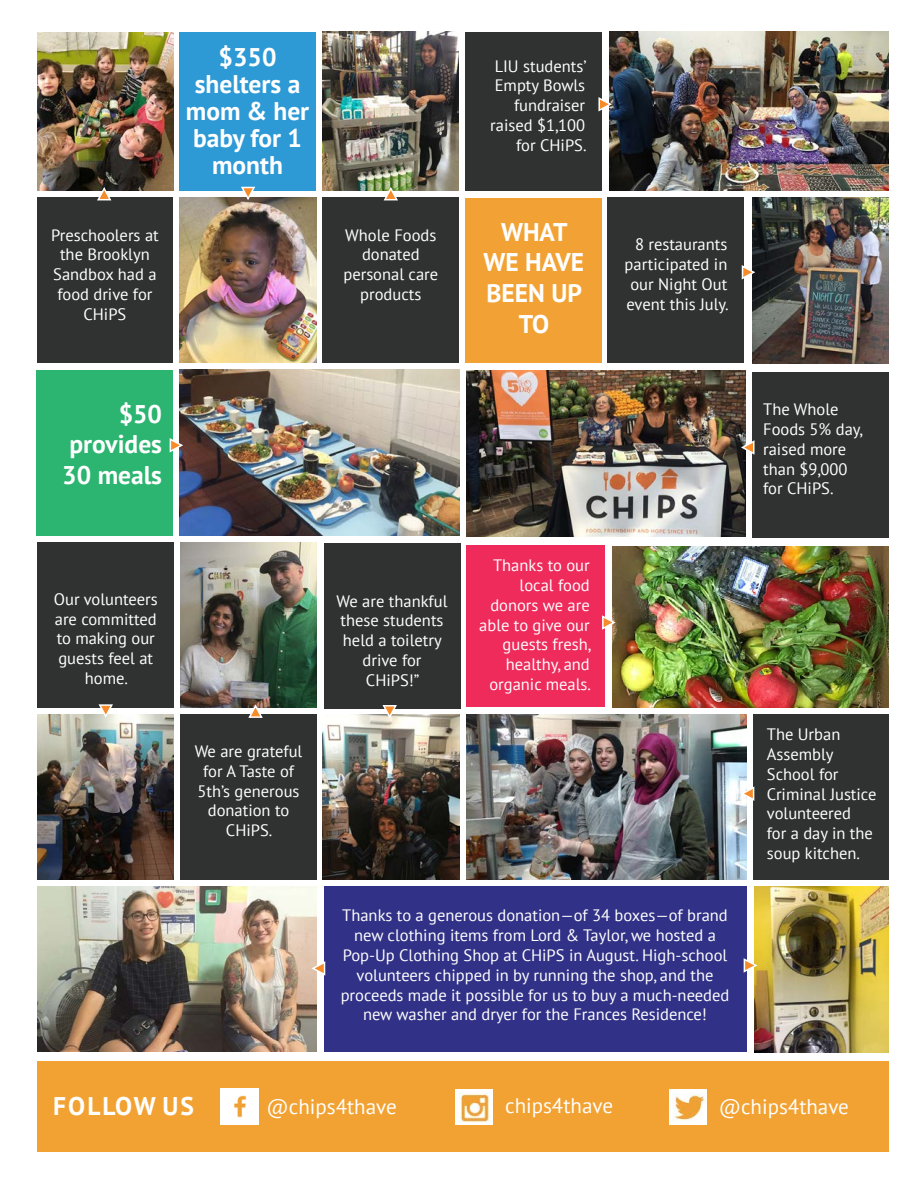
<style>
.page{position:relative;width:918px;height:1188px;background:#fff}
.page>*{position:absolute;margin:0;border:0;box-sizing:border-box;transform-origin:0 0}
.t1{font:700 25.5px/30.6px "PT Sans";color:#fff;text-align:center}
.t2{font:700 25.5px "PT Sans";letter-spacing:.08em;color:#fff}
.t3{font:21px "PT Sans";color:#fff}
.t4{font:16.5px/19.8px "PT Sans";color:#fff;text-align:center}
</style>
<div class="page">
<div style="left:324px;top:544px;width:136px;height:165px;background:#303232"></div>
<div style="left:752px;top:372px;width:137px;height:166px;background:#303232"></div>
<div style="left:323px;top:198px;width:136px;height:165px;background:#303232"></div>
<div style="left:180px;top:32px;width:136px;height:158px;background:#2d99d5"></div>
<div style="left:608px;top:198px;width:136px;height:165px;background:#303232"></div>
<div style="left:38px;top:542px;width:136px;height:165px;background:#303232"></div>
<div style="left:753px;top:714px;width:136px;height:165px;background:#303232"></div>
<div style="left:466px;top:545px;width:139px;height:162px;background:#ee2b5b"></div>
<div style="left:180px;top:714px;width:137px;height:165px;background:#303232"></div>
<div style="left:37px;top:370px;width:136px;height:165px;background:#2cb570"></div>
<div style="left:466px;top:32px;width:136px;height:158px;background:#303232"></div>
<img style="left:37px;top:32px;width:136px;height:158px">
<img style="left:323px;top:32px;width:135px;height:158px">
<img style="left:466px;top:371px;width:279px;height:165px">
<img style="left:609px;top:32px;width:280px;height:158px">
<img style="left:180px;top:542px;width:137px;height:165px">
<img style="left:180px;top:370px;width:279px;height:165px">
<img style="left:37px;top:714px;width:137px;height:165px">
<div style="left:37px;top:198px;width:136px;height:165px;background:#303232"></div>
<img style="left:180px;top:198px;width:136px;height:165px">
<img style="left:752px;top:198px;width:137px;height:165px">
<img style="left:466px;top:714px;width:280px;height:165px">
<svg style="left:240px;top:186px;width:17px;height:15px"></svg>
<svg style="left:598px;top:96px;width:14px;height:17px"></svg>
<svg style="left:741px;top:439px;width:14px;height:17px"></svg>
<svg style="left:169px;top:437px;width:15px;height:17px"></svg>
<svg style="left:96px;top:186px;width:17px;height:15px"></svg>
<svg style="left:382px;top:186px;width:17px;height:15px"></svg>
<svg style="left:247px;top:704px;width:17px;height:14px"></svg>
<svg style="left:741px;top:264px;width:15px;height:17px"></svg>
<svg style="left:97px;top:704px;width:17px;height:14px"></svg>
<svg style="left:740px;top:785px;width:15px;height:17px"></svg>
<div style="left:466px;top:198px;width:136px;height:164px;background:#f2a234"></div>
<img style="left:38px;top:886px;width:279px;height:166px">
<img style="left:754px;top:887px;width:135px;height:165px">
<div style="left:324px;top:886px;width:422px;height:166px;background:#313187"></div>
<svg style="left:311px;top:960px;width:15px;height:17px"></svg>
<svg style="left:743px;top:957px;width:15px;height:17px"></svg>
<div style="left:37px;top:1061px;width:852px;height:91px;background:#f2a232"></div>
<img style="left:221px;top:1088px;width:37px;height:36px">
<img style="left:455px;top:1089px;width:37px;height:36px">
<img style="left:670px;top:1089px;width:37px;height:36px">
<img style="left:612px;top:547px;width:277px;height:160px">
<img style="left:322px;top:714px;width:138px;height:165px">
<svg style="left:602px;top:614px;width:14px;height:17px"></svg>
<svg style="left:381px;top:705px;width:17px;height:14px"></svg>
<p class="t1" style="left:219px;top:41px;width:59px">$350</p>
<p class="t1" style="left:186px;top:70px;width:125px;line-height:27px">shelters a mom &amp; her baby for 1 month</p>
<p class="t4" style="left:490px;top:56px;width:98px;text-align:right">LIU students’<br>Empty Bowls fundraiser raised $1,100 for CHiPS.</p>
<p class="t4" style="left:51px;top:225px;width:109px">Preschoolers at the Brooklyn<br>Sandbox had a food drive for<br>CHiPS</p>
<p class="t1" style="left:483px;top:216px;width:102px">WHAT<br>WE HAVE<br>BEEN UP<br>TO</p>
<p class="t4" style="left:343px;top:225px;width:96px">Whole Foods donated personal care products</p>
<p class="t1" style="left:62px;top:398px;width:101px;text-align:justify;text-indent:56px">$50 provides 30 meals</p>
<p class="t4" style="left:54px;top:589px;width:105px">Our volunteers are committed to making our guests feel at home.</p>
<p class="t4" style="left:195px;top:741px;width:109px">We are grateful for A Taste of<br>5th’s generous donation to<br>CHiPS.</p>
<p class="t4" style="left:337px;top:590px;width:113px">We are thankful these students held a toiletry drive for<br>CHiPS!”</p>
<p class="t4" style="left:493px;top:555px;width:98px">Thanks to our</p>
<p class="t4" style="left:479px;top:575px;width:113px;text-align:right">local food donors we are able to give our guests fresh, healthy, and organic meals.</p>
<p class="t4" style="left:625px;top:234px;width:106px">8 restaurants participated in our Night Out event this July.</p>
<p class="t4" style="left:341px;top:905px;width:390px">Thanks to a generous donation—of 34 boxes—of brand new clothing items from Lord &amp; Taylor, we hosted a Pop-Up Clothing Shop at CHiPS in August. High-school volunteers chipped in by running the shop, and the proceeds made it possible for us to buy a much-needed new washer and dryer for the Frances Residence!</p>
<p class="t4" style="left:763px;top:399px;width:101px;text-align:left">The Whole<br>Foods 5% day, raised more than $9,000</p>
<p class="t4" style="left:763px;top:478px;width:72px">for CHiPS.</p>
<p class="t4" style="left:767px;top:724px;width:111px;text-align:left">The Urban<br>Assembly<br>School for<br>Criminal Justice volunteered<br>for a day in the soup kitchen.</p>
<p class="t2" style="left:53px;top:1089px;width:142px">FOLLOW US</p>
<p class="t3" style="left:267px;top:1093px;width:132px">@chips4thave</p>
<p class="t3" style="left:505px;top:1092px;width:109px">chips4thave</p>
<p class="t3" style="left:719px;top:1093px;width:132px">@chips4thave</p>
</div>
